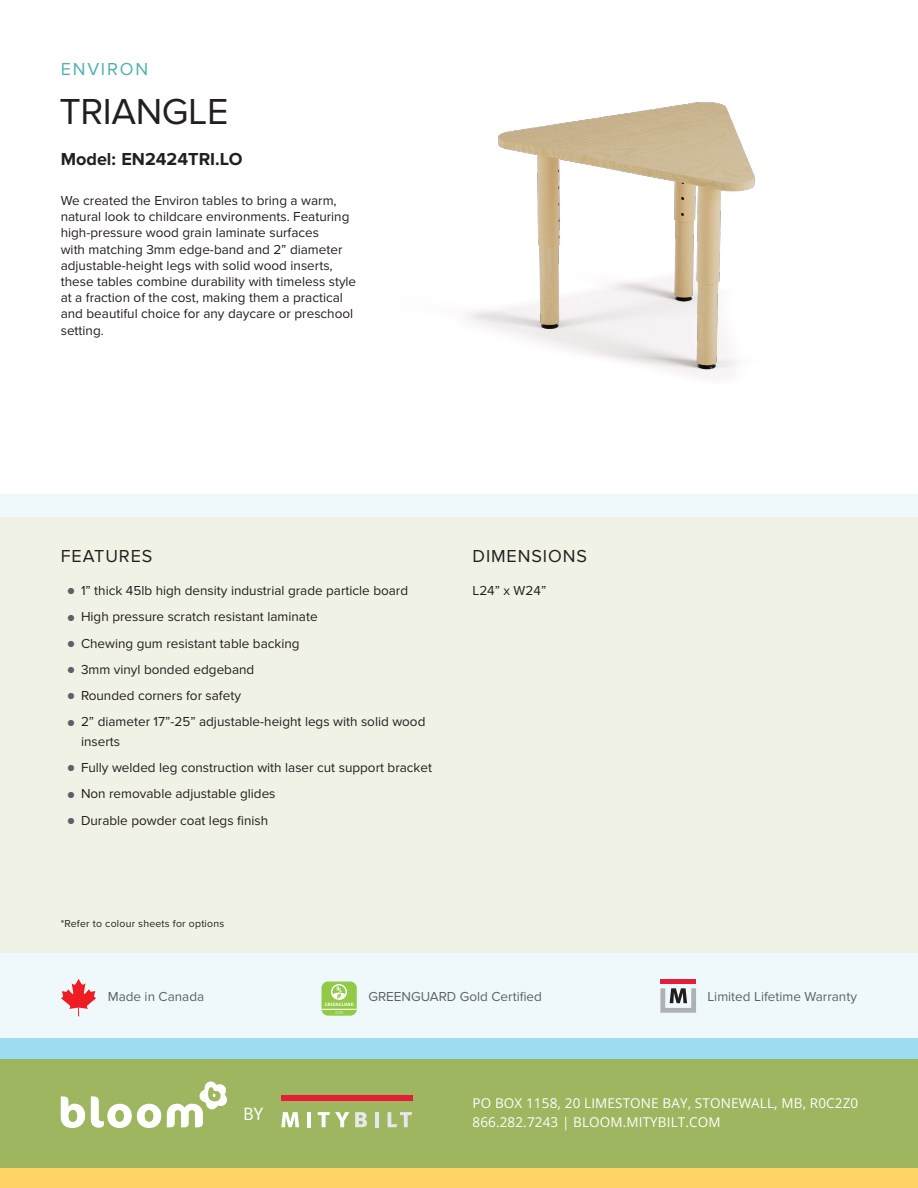
<style>
.page{position:relative;width:918px;height:1188px;background:#fff}
.page>*{position:absolute;margin:0;border:0;box-sizing:border-box;transform-origin:0 0}
.t1{font:37.5px "Proxima Nova";letter-spacing:-.01em;color:#231f20}
.Subheader{font:18px "Proxima Nova";letter-spacing:.05em;color:#231f20}
.Model{font:700 18px "Proxima Nova";color:#231f20}
.Model-2{font:18px "Proxima Nova";letter-spacing:.1em;color:#52b0b4}
.t2{font:18px "Meta Pro Norm";color:#fff}
.Body{font:13.5px/16.2px "Proxima Nova";color:#231f20}
.t3{font:13.5px/19.5px "Open Sans";letter-spacing:.01em;color:#fff}
.t4{font:13.5px "Proxima Nova";color:#5c6266}
.Small_text{font:10.5px "Proxima Nova";letter-spacing:.02em;color:#231f20}
.s1{font-size:10.5px;color:#5c6266}
</style>
<div class="page">
<div style="left:0;top:1038px;width:918px;height:129px;background:#9edcf1"></div>
<svg style="left:0;top:1059px;width:918px;height:129px;fill:#9eb65f"></svg>
<svg style="left:281px;top:1112px;width:18px;height:15px"></svg>
<hr style="left:307px;top:1112px;width:4px;height:15px;background:#fff">
<div style="left:281px;top:1095px;width:131px;height:5px;background:#e61c39"></div>
<svg style="left:318px;top:1112px;width:49px;height:15px"></svg>
<hr style="left:375px;top:1112px;width:4px;height:15px;background:#e9e7e8">
<svg style="left:388px;top:1112px;width:24px;height:15px"></svg>
<div style="left:0;top:495px;width:918px;height:543px;background:#eff9fc"></div>
<div style="left:0;top:517px;width:918px;height:436px;background:#eff2e5"></div>
<svg style="left:61px;top:979px;width:35px;height:37px"></svg>
<div style="left:660px;top:979px;width:36px;height:5px;background:#e41e38"></div>
<svg style="left:660px;top:988px;width:36px;height:25px"></svg>
<svg style="left:61px;top:1096px;width:24px;height:32px"></svg>
<svg style="left:91px;top:1096px;width:70px;height:32px"></svg>
<svg style="left:167px;top:1080px;width:61px;height:47px"></svg>
<div style="left:322px;top:982px;width:35px;height:34px;background:#92c947;border-radius:6px"></div>
<hr style="left:322px;top:1009px;width:35px;height:1px;background:#fff">
<svg style="left:325px;top:984px;width:29px;height:30px"></svg>
<img style="left:467px;top:101px;width:288px;height:277px">
<p class="Model-2" style="left:61px;top:59px;width:89px">ENVIRON</p>
<p class="t1" style="left:59px;top:90px;width:170px">TRIANGLE</p>
<p class="Model" style="left:61px;top:149px;width:183px">Model: EN2424TRI.LO</p>
<p class="Body" style="left:61px;top:193px;width:297px">We created the Environ tables to bring a warm, natural look to childcare environments. Featuring high-pressure wood grain laminate surfaces<br>with matching 3mm edge-band and 2” diameter adjustable-height legs with solid wood inserts, these tables combine durability with timeless style at a fraction of the cost, making them a practical and beautiful choice for any daycare or preschool setting.</p>
<p class="Subheader" style="left:61px;top:546px;width:93px">FEATURES</p>
<p class="Body" style="left:68px;top:583px;width:342px"><span class="s1">●</span> 1” thick 45lb high density industrial grade particle board</p>
<p class="Body" style="left:68px;top:609px;width:252px"><span class="s1">●</span> High pressure scratch resistant laminate</p>
<p class="Body" style="left:68px;top:635px;width:234px"><span class="s1">●</span> Chewing gum resistant table backing</p>
<p class="Body" style="left:68px;top:662px;width:188px"><span class="s1">●</span> 3mm vinyl bonded edgeband</p>
<p class="Body" style="left:68px;top:688px;width:175px"><span class="s1">●</span> Rounded corners for safety</p>
<p class="Body" style="left:81px;top:713px;width:346px;line-height:19.5px;text-indent:-14px"><span class="s1">●</span> 2” diameter 17”-25” adjustable-height legs with solid wood inserts</p>
<p class="Body" style="left:68px;top:760px;width:366px"><span class="s1">●</span> Fully welded leg construction with laser cut support bracket</p>
<p class="Body" style="left:68px;top:786px;width:210px"><span class="s1">●</span> Non removable adjustable glides</p>
<p class="Body" style="left:68px;top:812px;width:202px"><span class="s1">●</span> Durable powder coat legs finish</p>
<p class="Small_text" style="left:61px;top:917px;width:165px">*Refer to colour sheets for options</p>
<p class="Subheader" style="left:472px;top:546px;width:116px">DIMENSIONS</p>
<p class="Body" style="left:472px;top:583px;width:75px">L24” x W24”</p>
<p class="t4" style="left:108px;top:989px;width:98px">Made in Canada</p>
<p class="t4" style="left:368px;top:989px;width:175px">GREENGUARD Gold Certified</p>
<p class="t4" style="left:707px;top:989px;width:151px">Limited Lifetime Warranty</p>
<h2 class="t2" style="left:243px;top:1101px;width:22px">BY</h2>
<p class="t3" style="left:472px;top:1093px;width:387px">PO BOX 1158, 20 LIMESTONE BAY, STONEWALL, MB, R0C2Z0<br>866.282.7243 | BLOOM.MITYBILT.COM</p>
</div>
